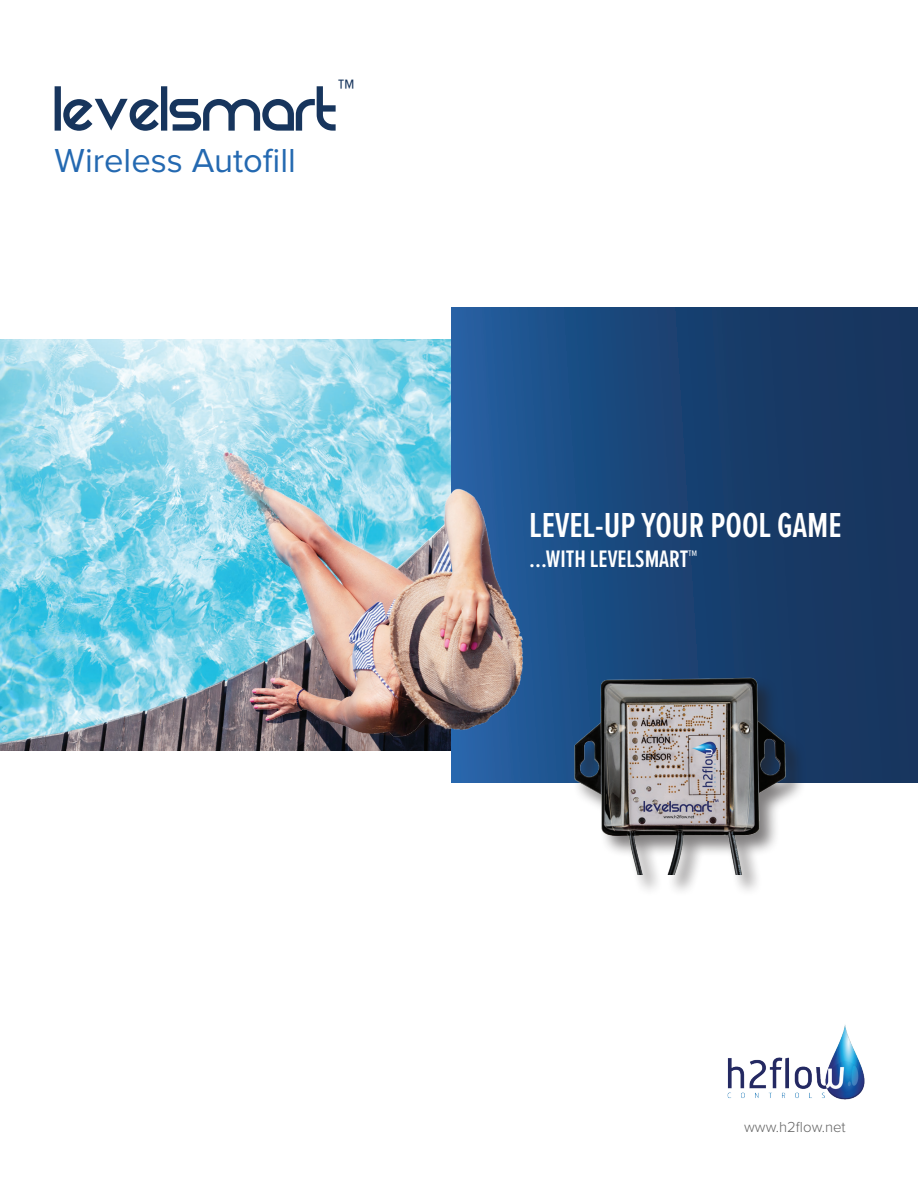
<style>
.page{position:relative;width:918px;height:1188px;background:#fff}
.page>*{position:absolute;margin:0;border:0;box-sizing:border-box;transform-origin:0 0}
.t1{font:70.5px "REZ";color:#17355d}
.t2{font:600 36px "Proxima Nova Ex Cn";color:#fff}
.t3{font:34.5px "Proxima Nova";color:#2469b1}
.t4{font:600 24.75px "Proxima Nova Ex Cn";color:#fff}
.t5{font:300 15px "Proxima Nova";color:#646464}
</style>
<div class="page">
<img style="left:0;top:339px;width:452px;height:412px">
<img style="left:727px;top:1025px;width:138px;height:75px">
<svg style="left:452px;top:308px;width:466px;height:474px;background:#244977"></svg>
<div style="left:573px;top:677px;width:234px;height:219px;background:#231f20;opacity:.58"></div>
<img style="left:563px;top:642px;width:233px;height:233px">
<h1 class="t1" style="left:55px;top:86px;width:302px">levelsmart<sup>™</sup></h1>
<p class="t3" style="left:55px;top:135px;width:243px">Wireless Autofill</p>
<p class="t2" style="left:529px;top:499px;width:314px">LEVEL-UP YOUR POOL GAME</p>
<p class="t4" style="left:529px;top:541px;width:170px">...WITH LEVELSMART™</p>
<p class="t5" style="left:744px;top:1116px;width:103px">www.h2flow.net</p>
</div>
